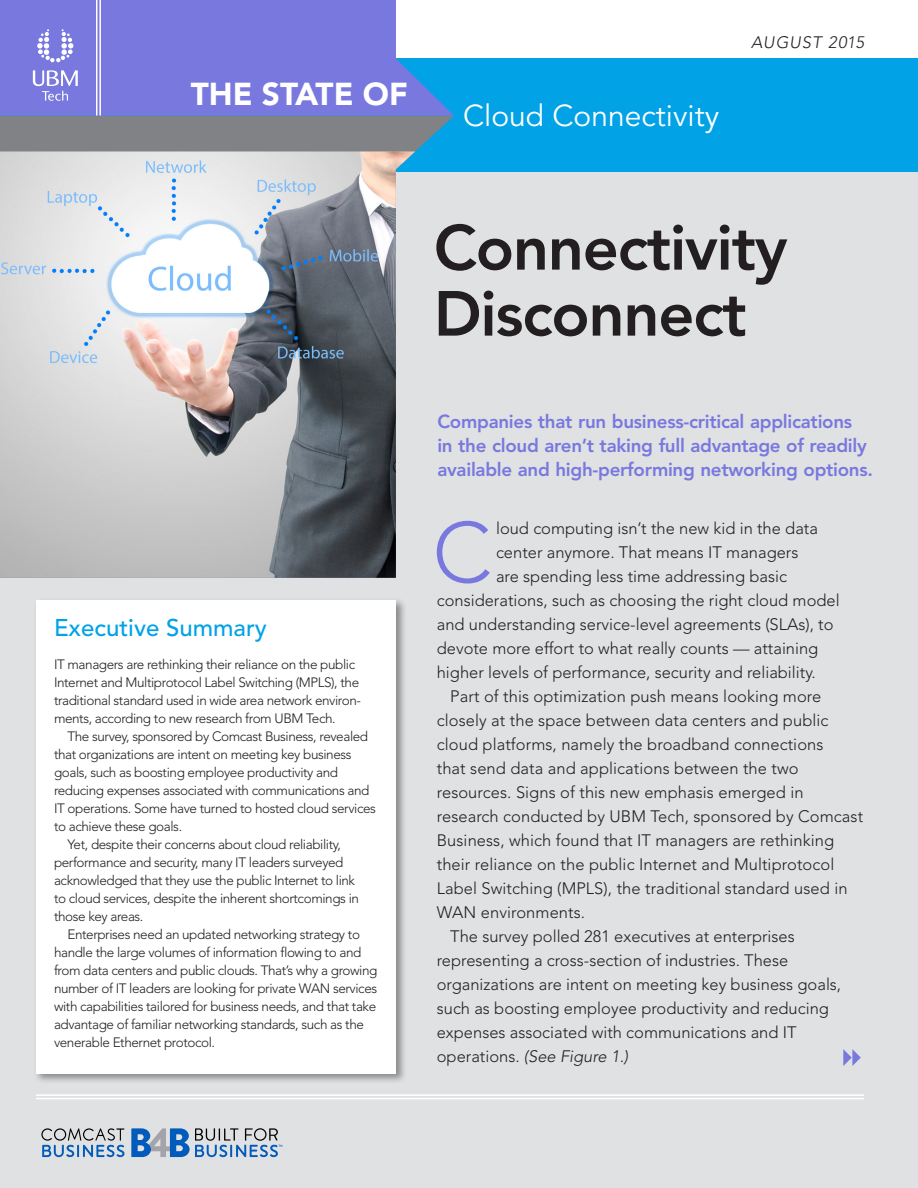
<style>
.page{position:relative;width:918px;height:1188px;background:#fff}
.page>*{position:absolute;margin:0;border:0;box-sizing:border-box;transform-origin:0 0}
._1_text_Lead_Para_w{font:300 84.3px "Avenir LT Std";color:#7878de}
._2_Headline_36_38{font:800 63px/66px "Avenir LT Std";letter-spacing:-.02em;color:#231f20}
.t1{font:900 31.5px "Avenir LT Std";color:#fff}
._2_Head_-_product_ti{font:30px "Avenir LT Std";color:#fff}
._4b_sidebar3_16pt_he{font:500 24px "Avenir LT Std";color:#01a2e6}
.t2{font:800 18.75px/24px "Avenir LT Std";letter-spacing:-.015em;color:#7878de}
._1_text_NO_indent{font:300 16.5px/24px "Avenir LT Std";letter-spacing:.005em;color:#231f20}
._1_text_Lead_Para_w-2{font:300 16.5px "Avenir LT Std";color:#231f20}
._5_Date_Lead_page{font:italic 300 16.5px "Avenir LT Std";letter-spacing:.055em;color:#231f20}
._4b_sidebar3_text_in{font:300 13.5px/18px "Avenir LT Std";letter-spacing:-.03em;color:#231f20}
.s1{font-style:italic}
</style>
<div class="page">
<div style="left:0;top:60px;width:918px;height:1128px;background:#e0e1e3"></div>
<div style="left:0;top:58px;width:918px;height:114px;background:#01a2e6"></div>
<div style="left:0;top:116px;width:454px;height:36px;background:#808285"></div>
<img style="left:0;top:151px;width:415px;height:427px">
<svg style="left:0;top:0;width:454px;height:116px;background:#7c82e0"></svg>
<svg style="left:37px;top:29px;width:36px;height:33px"></svg>
<svg style="left:33px;top:70px;width:45px;height:31px"></svg>
<hr style="left:96px;top:0;width:2px;height:116px;background:#fff">
<hr style="left:99px;top:0;width:2px;height:116px;background:#fff">
<div style="left:34px;top:598px;width:373px;height:487px;background:#231f20;opacity:.45"></div>
<div style="left:36px;top:600px;width:360px;height:474px;background:#fff"></div>
<hr style="left:36px;top:1094px;width:828px;height:2px;background:#fff">
<hr style="left:36px;top:1098px;width:828px;height:1px;background:#fff">
<svg style="left:843px;top:1049px;width:18px;height:17px"></svg>
<svg style="left:41px;top:1128px;width:83px;height:29px"></svg>
<svg style="left:131px;top:1128px;width:152px;height:29px"></svg>
<p class="t1" style="left:191px;top:75px;width:219px">THE STATE OF</p>
<p class="_2_Head_-_product_ti" style="left:463px;top:99px;width:258px">Cloud Connectivity</p>
<p class="_5_Date_Lead_page" style="left:751px;top:33px;width:114px">AUGUST 2015</p>
<p class="_4b_sidebar3_16pt_he" style="left:54px;top:614px;width:214px">Executive Summary</p>
<p class="_4b_sidebar3_text_in" style="left:54px;top:656px;width:309px">IT managers are rethinking their reliance on the public Internet and Multiprotocol Label Switching (MPLS), the traditional standard used in wide area network environ&shy;ments, according to new research from UBM Tech.</p>
<p class="_4b_sidebar3_text_in" style="left:54px;top:728px;width:323px;text-indent:14px">The survey, sponsored by Comcast Business, revealed that organizations are intent on meeting key business goals, such as boosting employee productivity and reducing expenses associated with communications and IT operations. Some have turned to hosted cloud services to achieve these goals.</p>
<p class="_4b_sidebar3_text_in" style="left:54px;top:836px;width:307px;text-indent:14px">Yet, despite their concerns about cloud reliability, performance and security, many IT leaders surveyed acknowledged that they use the public Internet to link to cloud services, despite the inherent shortcomings in those key areas.</p>
<p class="_4b_sidebar3_text_in" style="left:54px;top:926px;width:325px;text-indent:14px">Enterprises need an updated networking strategy to handle the large volumes of information flowing to and from data centers and public clouds. That’s why a growing number of IT leaders are looking for private WAN services with capabilities tailored for business needs, and that take advantage of familiar networking standards, such as the venerable Ethernet protocol.</p>
<p class="_2_Headline_36_38" style="left:434px;top:215px;width:355px">Connectivity<br>Disconnect</p>
<p class="t2" style="left:437px;top:409px;width:437px">Companies that run business-critical applications<br>in the cloud aren’t taking full advantage of readily available and high-performing networking options.</p>
<p class="_1_text_Lead_Para_w" style="left:432px;top:503px;width:61px">C</p>
<p class="_1_text_Lead_Para_w-2" style="left:496px;top:519px;width:323px">loud computing isn’t the new kid in the data</p>
<p class="_1_text_Lead_Para_w-2" style="left:496px;top:543px;width:304px">center anymore. That means IT managers</p>
<p class="_1_text_Lead_Para_w-2" style="left:496px;top:567px;width:292px">are spending less time addressing basic</p>
<p class="_1_text_Lead_Para_w-2" style="left:437px;top:591px;width:404px">considerations, such as choosing the right cloud model</p>
<p class="_1_text_Lead_Para_w-2" style="left:437px;top:615px;width:398px">and understanding service-level agreements (SLAs), to</p>
<p class="_1_text_Lead_Para_w-2" style="left:437px;top:639px;width:383px">devote more effort to what really counts — attaining</p>
<p class="_1_text_Lead_Para_w-2" style="left:437px;top:663px;width:380px">higher levels of performance, security and reliability.</p>
<p class="_1_text_NO_indent" style="left:437px;top:684px;width:428px;text-indent:14px">Part of this optimization push means looking more closely at the space between data centers and public cloud platforms, namely the broadband connections<br>that send data and applications between the two resources. Signs of this new emphasis emerged in research conducted by UBM Tech, sponsored by Comcast Business, which found that IT managers are rethinking their reliance on the public Internet and Multiprotocol Label Switching (MPLS), the traditional standard used in WAN environments.</p>
<p class="_1_text_NO_indent" style="left:437px;top:924px;width:406px;text-indent:14px">The survey polled 281 executives at enterprises representing a cross-section of industries. These organizations are intent on meeting key business goals, such as boosting employee productivity and reducing expenses associated with communications and IT operations. <span class="s1">(See Figure 1.)</span></p>
</div>
